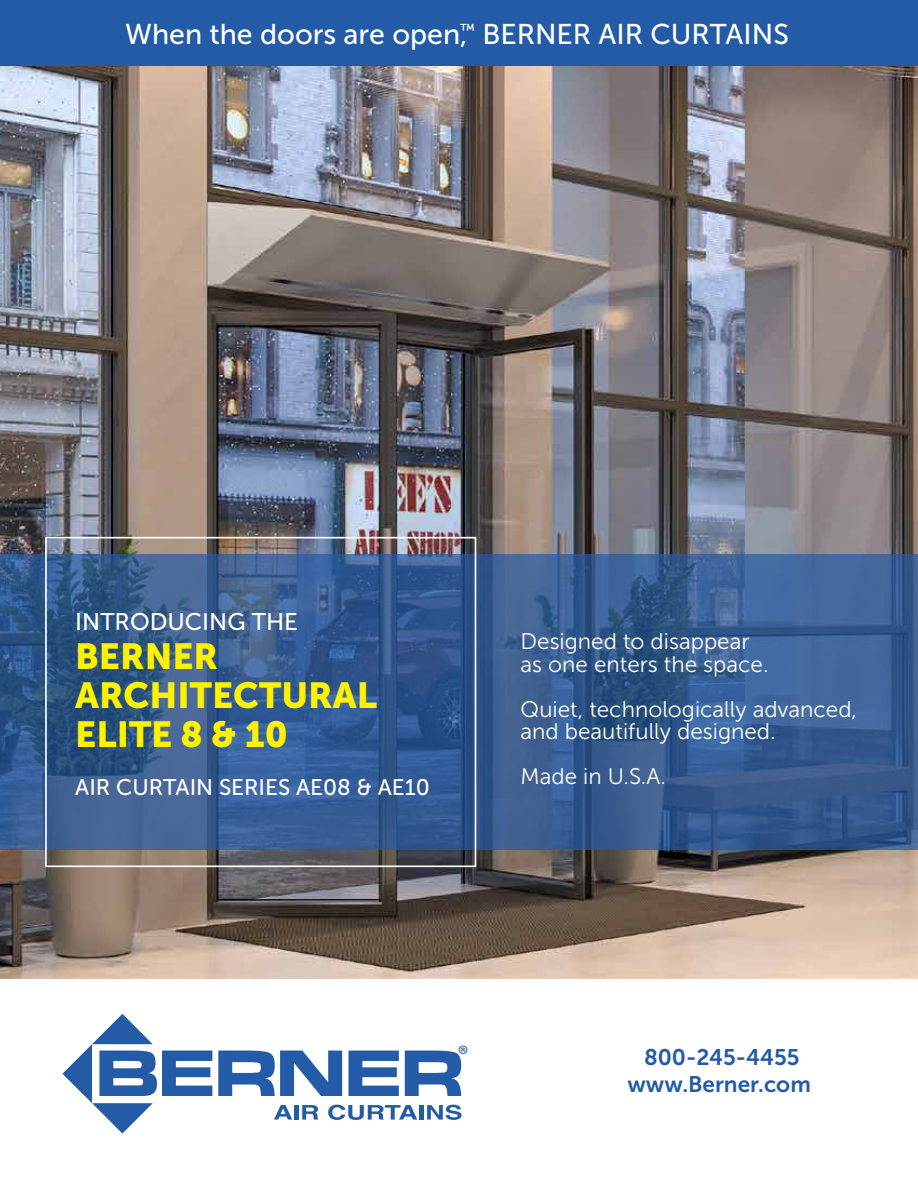
<style>
.page{position:relative;width:918px;height:1188px;background:#fff}
.page>*{position:absolute;margin:0;border:0;box-sizing:border-box;transform-origin:0 0}
.t1{font:36px/39px "Museo Sans 900";color:#fff200}
.t2{font:28.5px "Museo Sans 500";color:#fff}
.t3{font:25.5px "Myriad Pro";color:#245ba7}
.t4{font:24px "Museo Sans 500";color:#fff}
.t5{font:22.5px/22.5px "Museo Sans 300";color:#fff}
.t6{font:22.5px/27px "Museo Sans 700";color:#245ba7;text-align:center}
.t7{font:22.5px "Museo Sans 500";color:#fff}
</style>
<div class="page">
<img style="left:0;top:66px;width:918px;height:912px">
<div style="left:0;top:0;width:918px;height:66px;background:#245ba7"></div>
<svg style="left:218px;top:1051px;width:124px;height:45px"></svg>
<svg style="left:348px;top:1051px;width:51px;height:45px"></svg>
<svg style="left:405px;top:1051px;width:56px;height:45px"></svg>
<svg style="left:62px;top:1014px;width:150px;height:120px"></svg>
<svg style="left:274px;top:1105px;width:18px;height:15px"></svg>
<div style="left:294px;top:1105px;width:5px;height:15px;background:#245ba7"></div>
<svg style="left:302px;top:1105px;width:16px;height:15px"></svg>
<svg style="left:328px;top:1105px;width:89px;height:15px"></svg>
<hr style="left:420px;top:1105px;width:4px;height:15px;background:#245ba7">
<svg style="left:427px;top:1105px;width:34px;height:15px"></svg>
<svg style="left:0;top:555px;width:918px;height:295px;background:#365c90"></svg>
<div style="left:45px;top:537px;width:431px;height:330px;border:2px solid #fff"></div>
<p class="t2" style="left:125px;top:19px;width:665px">When the doors are open,<sup>™</sup> BERNER AIR CURTAINS</p>
<p class="t4" style="left:75px;top:608px;width:224px">INTRODUCING THE</p>
<h1 class="t1" style="left:75px;top:636px;width:303px">BERNER<br>ARCHITECTURAL<br>ELITE 8 &amp; 10</h1>
<p class="t7" style="left:75px;top:775px;width:356px">AIR CURTAIN SERIES AE08 &amp; AE10</p>
<p class="t5" style="left:521px;top:631px;width:249px">Designed to disappear as one enters the space.</p>
<p class="t5" style="left:521px;top:698px;width:338px">Quiet, technologically advanced, and beautifully designed.</p>
<p class="t5" style="left:521px;top:766px;width:147px">Made in U.S.A.</p>
<p class="t3" style="left:458px;top:1038px;width:12px">®</p>
<p class="t6" style="left:627px;top:1044px;width:185px">800-245-4455 www.Berner.com</p>
</div>
